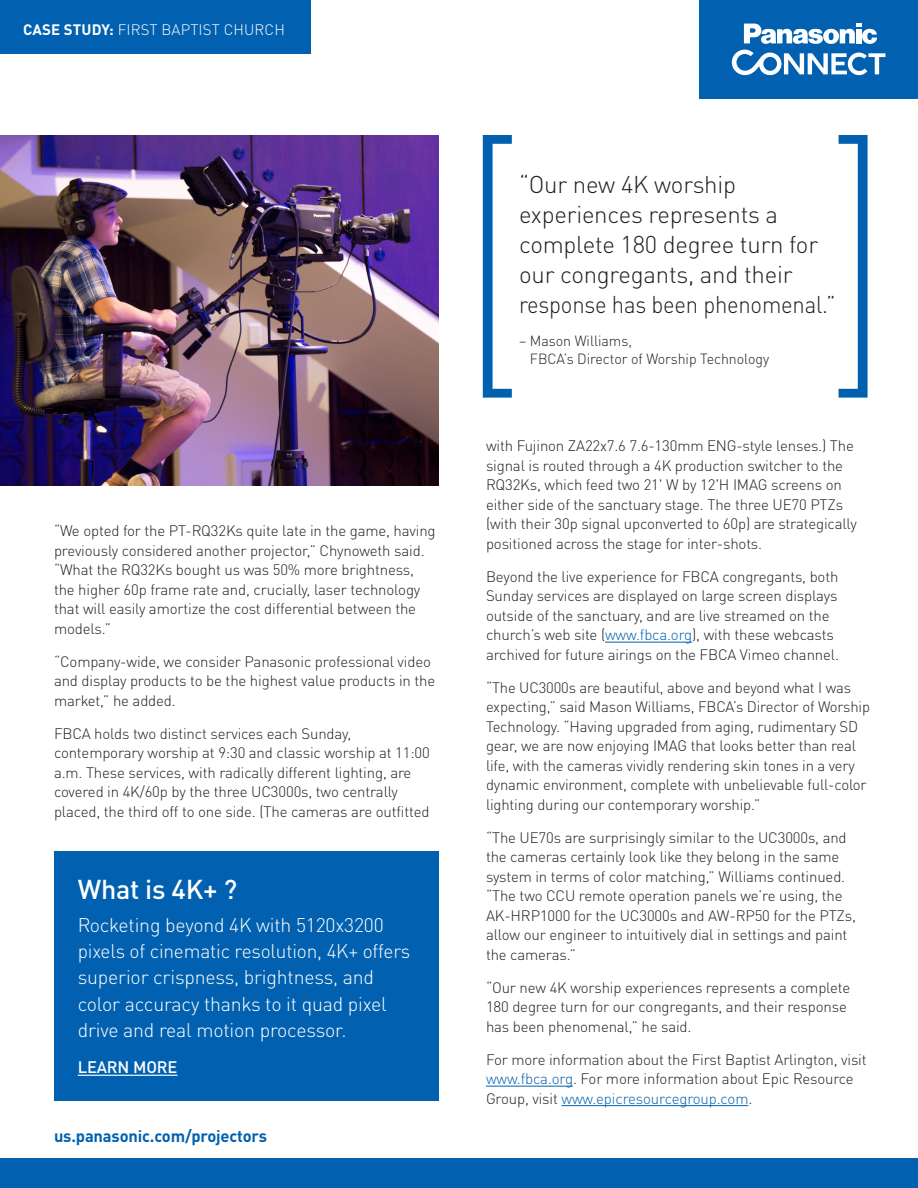
<style>
.page{position:relative;width:918px;height:1188px;background:#fff}
.page>*{position:absolute;margin:0;border:0;box-sizing:border-box;transform-origin:0 0}
.t1{font:500 27px "DINOT";letter-spacing:-.01em;color:#fff}
.t2{font:300 24px/30px "DINOT";letter-spacing:-.01em;color:#231f20}
.t3{font:300 24px "DINOT";letter-spacing:-.01em;color:#231f20;scale:.92 1}
.t4{font:300 19.5px/26.2px "DINOT";letter-spacing:-.01em;color:#fff}
.t5{font:700 16.5px "DINOT";letter-spacing:-.01em;color:#0161b0}
.t6{font:500 16.5px "DINOT";letter-spacing:-.01em;color:#fff}
.t7{font:300 15px/19.5px "DINOT";letter-spacing:-.01em;color:#231f20}
.t8{font:300 15px "DINOT";letter-spacing:.01em;color:#fff}
.t9{font:300 14.7px/17.7px "DINOT";letter-spacing:-.005em;color:#231f20}
.s1{font-weight:700}
.s2{color:#0161b0}
</style>
<div class="page">
<div style="left:0;top:0;width:310px;height:54px;background:#0161b0"></div>
<div style="left:0;top:1158px;width:918px;height:30px;background:#0161b0"></div>
<hr style="left:605px;top:642px;width:87px;height:1px;background:#0161b0">
<hr style="left:486px;top:1086px;width:87px;height:1px;background:#0161b0">
<hr style="left:561px;top:1105px;width:187px;height:1px;background:#0161b0">
<img style="left:0;top:135px;width:439px;height:351px">
<svg style="left:483px;top:135px;width:29px;height:263px"></svg>
<svg style="left:839px;top:135px;width:29px;height:263px"></svg>
<div style="left:54px;top:851px;width:385px;height:249px;background:#0161b0"></div>
<hr style="left:78px;top:1075px;width:100px;height:1px;background:#fff">
<div style="left:699px;top:0;width:219px;height:98px;background:#0161b0"></div>
<svg style="left:744px;top:24px;width:133px;height:20px"></svg>
<svg style="left:732px;top:50px;width:153px;height:25px"></svg>
<p class="t8" style="left:23px;top:20px;width:263px"><span class="s1">CASE STUDY:</span> FIRST BAPTIST CHURCH</p>
<p class="t7" style="left:54px;top:521px;width:383px">“We opted for the PT-RQ32Ks quite late in the game, having previously considered another projector,” Chynoweth said. “What the RQ32Ks bought us was 50% more brightness, the higher 60p frame rate and, crucially, laser technology that will easily amortize the cost differential between the models.”</p>
<p class="t7" style="left:54px;top:652px;width:383px">“Company-wide, we consider Panasonic professional video and display products to be the highest value products in the market,” he added.</p>
<p class="t7" style="left:54px;top:724px;width:377px">FBCA holds two distinct services each Sunday, contemporary worship at 9:30 and classic worship at 11:00 a.m. These services, with radically different lighting, are covered in 4K/60p by the three UC3000s, two centrally placed, the third off to one side. (The cameras are outfitted</p>
<p class="t1" style="left:78px;top:872px;width:161px">What is 4K+ ?</p>
<p class="t4" style="left:78px;top:911px;width:334px">Rocketing beyond 4K with 5120x3200 pixels of cinematic resolution, 4K+ offers superior crispness, brightness, and color accuracy thanks to it quad pixel drive and real motion processor.</p>
<p class="t6" style="left:78px;top:1056px;width:101px">LEARN MORE</p>
<p class="t5" style="left:54px;top:1125px;width:215px">us.panasonic.com/projectors</p>
<p class="t2" style="left:519px;top:169px;width:301px">“Our new 4K worship experiences represents a complete 180 degree turn for our congregants, and their</p>
<p class="t3" style="left:519px;top:289px;width:346px">response has been phenomenal.”</p>
<p class="t9" style="left:530px;top:332px;width:241px;text-indent:-11px">– Mason Williams,<br>FBCA’s Director of Worship Technology</p>
<p class="t7" style="left:486px;top:436px;width:372px">with Fujinon ZA22x7.6 7.6-130mm ENG-style lenses.) The signal is routed through a 4K production switcher to the RQ32Ks, which feed two 21' W by 12'H IMAG screens on either side of the sanctuary stage. The three UE70 PTZs (with their 30p signal upconverted to 60p) are strategically positioned across the stage for inter-shots.</p>
<p class="t7" style="left:486px;top:566px;width:354px">Beyond the live experience for FBCA congregants, both Sunday services are displayed on large screen displays outside of the sanctuary, and are live streamed on the church’s web site (<span class="s2">www.fbca.org</span>), with these webcasts archived for future airings on the FBCA Vimeo channel.</p>
<p class="t7" style="left:486px;top:677px;width:386px">“The UC3000s are beautiful, above and beyond what I was expecting,” said Mason Williams, FBCA’s Director of Worship Technology. “Having upgraded from aging, rudimentary SD gear, we are now enjoying IMAG that looks better than real life, with the cameras vividly rendering skin tones in a very dynamic environment, complete with unbelievable full-color lighting during our contemporary worship.”</p>
<p class="t7" style="left:486px;top:827px;width:371px">“The UE70s are surprisingly similar to the UC3000s, and the cameras certainly look like they belong in the same system in terms of color matching,” Williams continued. “The two CCU remote operation panels we’re using, the AK-HRP1000 for the UC3000s and AW-RP50 for the PTZs, allow our engineer to intuitively dial in settings and paint the cameras.”</p>
<p class="t7" style="left:486px;top:977px;width:366px">“Our new 4K worship experiences represents a complete<br>180 degree turn for our congregants, and their response has been phenomenal,” he said.</p>
<p class="t7" style="left:486px;top:1049px;width:382px">For more information about the First Baptist Arlington, visit <span class="s2">www.fbca.org</span>. For more information about Epic Resource<br>Group, visit <span class="s2">www.epicresourcegroup.com</span>.</p>
</div>
